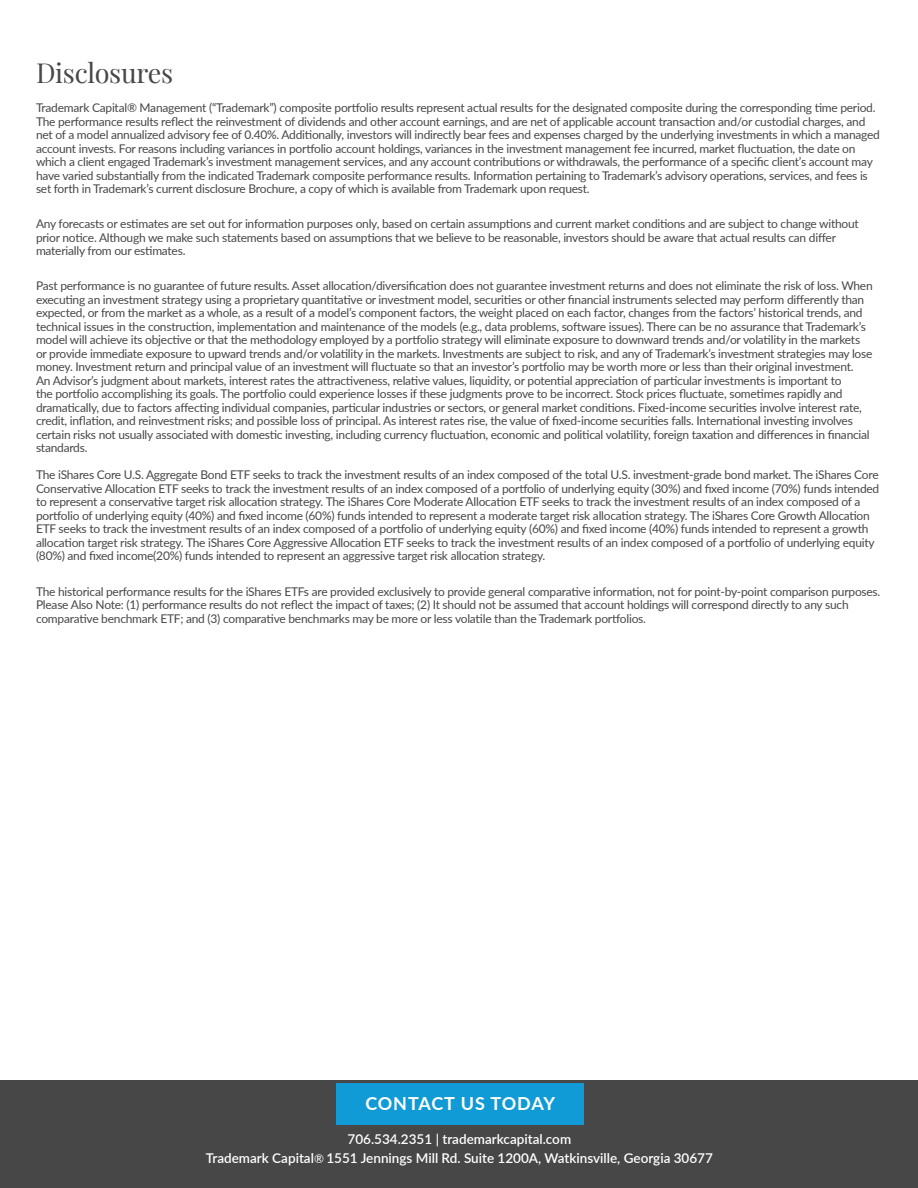
<style>
.page{position:relative;width:918px;height:1188px;background:#fff}
.page>*{position:absolute;margin:0;border:0;box-sizing:border-box;transform-origin:0 0}
.t1{font:27px "Playfair Display";letter-spacing:-.01em;color:#474747}
.t2{font:700 18px "Lato";letter-spacing:.035em;color:#fff}
.t3{font:600 13.5px "Lato";color:#fff}
.t4{font:12px/13.5px "Lato";letter-spacing:-.02em;color:#474747}
.s1{font-weight:400;font-size:12px}
</style>
<div class="page">
<div style="left:0;top:1080px;width:918px;height:108px;background:#474747"></div>
<div style="left:336px;top:1083px;width:248px;height:41px;background:#109bd6"></div>
<p class="t1" style="left:36px;top:52px;width:139px">Disclosures</p>
<p class="t4" style="left:36px;top:101px;width:845px">Trademark Capital® Management (“Trademark”) composite portfolio results represent actual results for the designated composite during the corresponding time period.<br>The performance results reflect the reinvestment of dividends and other account earnings, and are net of applicable account transaction and/or custodial charges, and net of a model annualized advisory fee of 0.40%. Additionally, investors will indirectly bear fees and expenses charged by the underlying investments in which a managed account invests. For reasons including variances in portfolio account holdings, variances in the investment management fee incurred, market fluctuation, the date on which a client engaged Trademark’s investment management services, and any account contributions or withdrawals, the performance of a specific client’s account may have varied substantially from the indicated Trademark composite performance results. Information pertaining to Trademark’s advisory operations, services, and fees is set forth in Trademark’s current disclosure Brochure, a copy of which is available from Trademark upon request.</p>
<p class="t4" style="left:36px;top:217px;width:824px">Any forecasts or estimates are set out for information purposes only, based on certain assumptions and current market conditions and are subject to change without prior notice. Although we make such statements based on assumptions that we believe to be reasonable, investors should be aware that actual results can differ materially from our estimates.</p>
<p class="t4" style="left:36px;top:279px;width:838px">Past performance is no guarantee of future results. Asset allocation/diversification does not guarantee investment returns and does not eliminate the risk of loss. When executing an investment strategy using a proprietary quantitative or investment model, securities or other financial instruments selected may perform differently than expected, or from the market as a whole, as a result of a model’s component factors, the weight placed on each factor, changes from the factors’ historical trends, and technical issues in the construction, implementation and maintenance of the models (e.g., data problems, software issues). There can be no assurance that Trademark’s model will achieve its objective or that the methodology employed by a portfolio strategy will eliminate exposure to downward trends and/or volatility in the markets or provide immediate exposure to upward trends and/or volatility in the markets. Investments are subject to risk, and any of Trademark’s investment strategies may lose money. Investment return and principal value of an investment will fluctuate so that an investor’s portfolio may be worth more or less than their original investment.<br>An Advisor’s judgment about markets, interest rates the attractiveness, relative values, liquidity, or potential appreciation of particular investments is important to<br>the portfolio accomplishing its goals. The portfolio could experience losses if these judgments prove to be incorrect. Stock prices fluctuate, sometimes rapidly and dramatically, due to factors affecting individual companies, particular industries or sectors, or general market conditions. Fixed-income securities involve interest rate, credit, inflation, and reinvestment risks; and possible loss of principal. As interest rates rise, the value of fixed-income securities falls. International investing involves certain risks not usually associated with domestic investing, including currency fluctuation, economic and political volatility, foreign taxation and differences in financial standards.</p>
<p class="t4" style="left:36px;top:468px;width:845px">The iShares Core U.S. Aggregate Bond ETF seeks to track the investment results of an index composed of the total U.S. investment-grade bond market. The iShares Core Conservative Allocation ETF seeks to track the investment results of an index composed of a portfolio of underlying equity (30%) and fixed income (70%) funds intended to represent a conservative target risk allocation strategy. The iShares Core Moderate Allocation ETF seeks to track the investment results of an index composed of a portfolio of underlying equity (40%) and fixed income (60%) funds intended to represent a moderate target risk allocation strategy. The iShares Core Growth Allocation ETF seeks to track the investment results of an index composed of a portfolio of underlying equity (60%) and fixed income (40%) funds intended to represent a growth allocation target risk strategy. The iShares Core Aggressive Allocation ETF seeks to track the investment results of an index composed of a portfolio of underlying equity (80%) and fixed income(20%) funds intended to represent an aggressive target risk allocation strategy.</p>
<p class="t4" style="left:36px;top:584px;width:846px">The historical performance results for the iShares ETFs are provided exclusively to provide general comparative information, not for point-by-point comparison purposes.<br>Please Also Note: (1) performance results do not reflect the impact of taxes; (2) It should not be assumed that account holdings will correspond directly to any such comparative benchmark ETF; and (3) comparative benchmarks may be more or less volatile than the Trademark portfolios.</p>
<p class="t2" style="left:365px;top:1090px;width:191px">CONTACT US TODAY</p>
<p class="t3" style="left:348px;top:1129px;width:225px">706.534.2351 | trademarkcapital.com</p>
<p class="t3" style="left:206px;top:1149px;width:509px">Trademark Capital<span class="s1">®</span> 1551 Jennings Mill Rd. Suite 1200A, Watkinsville, Georgia 30677</p>
</div>
